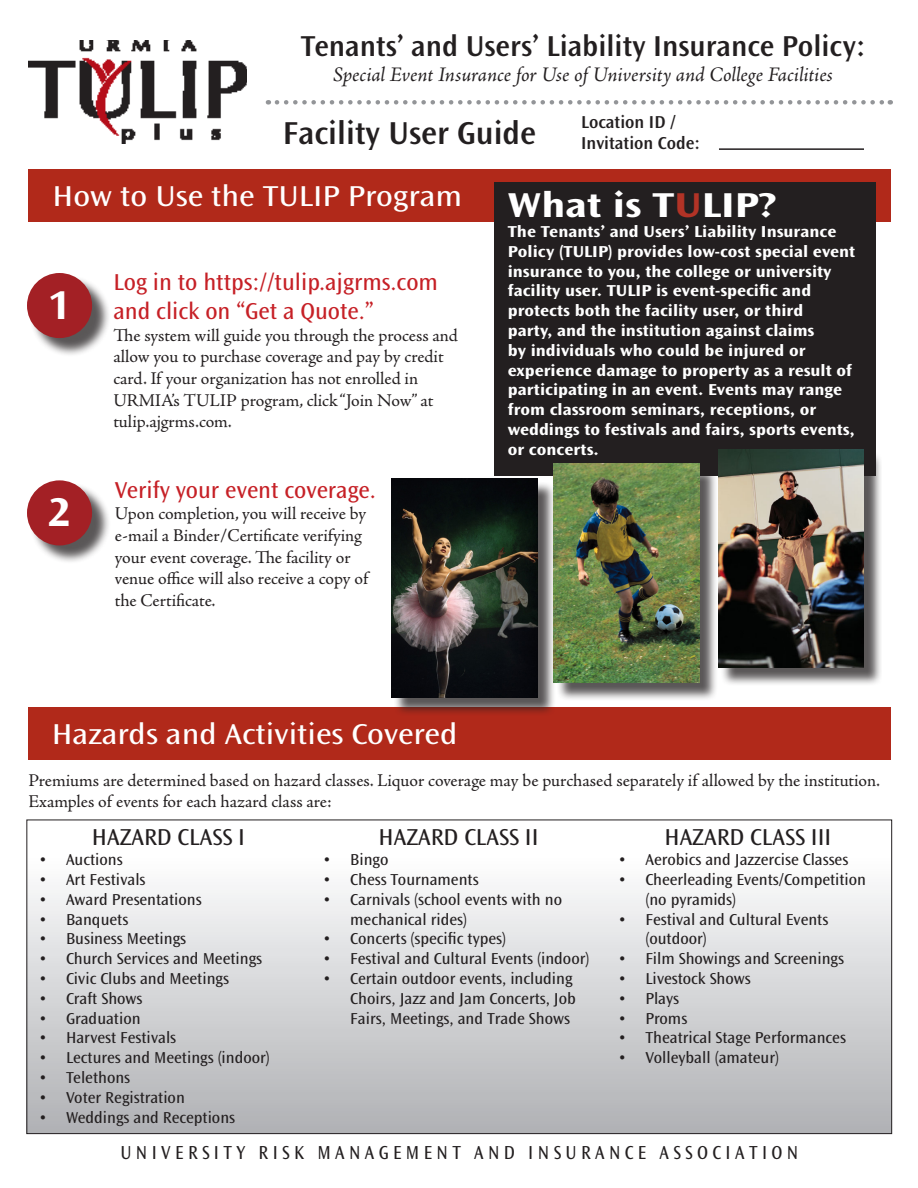
<style>
.page{position:relative;width:918px;height:1188px;background:#fff}
.page>*{position:absolute;margin:0;border:0;box-sizing:border-box;transform-origin:0 0}
.t1{font:700 42px "Ocean Sans Std";color:#fff}
.Ques{font:700 36px "Ocean Sans Std";color:#fff;scale:1.2 1}
.t2{font:600 33px "Ocean Sans Std";color:#231f20}
.t3{font:30px "Ocean Sans Std";color:#fff;scale:1.1 1}
.t4{font:600 30px "Ocean Sans Std";color:#231f20}
.t5{font:24px/28.8px "Ocean Sans Std";color:#c62026}
.t6{font:24px "Ocean Sans Std";color:#231f20}
.t7{font:italic 21px "Adobe Jenson Pro";letter-spacing:-.005em;color:#231f20}
.t8{font:19.65px "Ocean Sans Std";color:#231f20;scale:.92 1}
.t9{font:18px/21.6px "Adobe Jenson Pro";letter-spacing:-.005em;color:#231f20}
.t10{font:600 18px/21.6px "Ocean Sans Std";color:#231f20}
.t11{font:16.5px/19.8px "Ocean Sans Std";color:#231f20}
.t12{font:700 16.5px/19.8px "Ocean Sans Std";color:#fff;scale:1.1 1}
.s1{color:#b23326}
</style>
<div class="page">
<svg style="left:277px;top:100px;width:614px;height:5px"></svg>
<div style="left:28px;top:170px;width:863px;height:52px;background:#b1291a"></div>
<hr style="left:719px;top:148px;width:145px;height:2px;background:#231f20">
<img style="left:28px;top:40px;width:219px;height:104px">
<div style="left:494px;top:183px;width:382px;height:293px;background:#231f20"></div>
<div style="left:28px;top:708px;width:862px;height:52px;background:#b1291a"></div>
<div style="left:27px;top:820px;width:865px;height:314px;background:linear-gradient(to bottom,#fff,#b0b1b5)"></div>
<div style="left:29px;top:275px;width:82px;height:82px;background:#231f20;opacity:.75"></div>
<div style="left:27px;top:273px;width:65px;height:65px;background:#a32025;border-radius:50%"></div>
<div style="left:29px;top:483px;width:82px;height:81px;background:#231f20;opacity:.75"></div>
<div style="left:27px;top:480px;width:65px;height:65px;background:#a32025;border-radius:50%"></div>
<div style="left:720px;top:451px;width:162px;height:235px;background:#231f20;opacity:.75"></div>
<img style="left:718px;top:449px;width:146px;height:219px">
<div style="left:394px;top:481px;width:162px;height:235px;background:#231f20;opacity:.75"></div>
<img style="left:391px;top:479px;width:146px;height:219px">
<div style="left:556px;top:466px;width:162px;height:235px;background:#231f20;opacity:.75"></div>
<img style="left:554px;top:464px;width:145px;height:218px">
<p class="t4" style="left:301px;top:30px;width:566px">Tenants’ and Users’ Liability Insurance Policy:</p>
<p class="t7" style="left:333px;top:63px;width:501px">Special Event Insurance for Use of University and College Facilities</p>
<p class="t2" style="left:283px;top:115px;width:255px">Facility User Guide</p>
<p class="t10" style="left:581px;top:111px;width:120px">Location ID /<br>Invitation Code:</p>
<p class="t3" style="left:53px;top:180px;width:374px">How to Use the TULIP Program</p>
<p class="t1" style="left:48px;top:281px;width:23px">1</p>
<p class="t1" style="left:48px;top:489px;width:23px">2</p>
<p class="t5" style="left:113px;top:268px;width:326px">Log in to https://tulip.ajgrms.com and click on “Get a Quote.”</p>
<p class="t9" style="left:113px;top:325px;width:346px">The system will guide you through the process and allow you to purchase coverage and pay by credit card. If your organization has not enrolled in</p>
<p class="t9" style="left:113px;top:389px;width:322px">URMIA’s TULIP program, click “Join Now” at</p>
<p class="t9" style="left:113px;top:411px;width:120px">tulip.ajgrms.com.</p>
<p class="t5" style="left:115px;top:476px;width:262px">Verify your event coverage.</p>
<p class="t9" style="left:115px;top:503px;width:255px">Upon completion, you will receive by e-mail a Binder/Certificate verifying your event coverage. The facility or venue office will also receive a copy of the Certificate.</p>
<p class="Ques" style="left:508px;top:185px;width:225px">What is T<span class="s1">U</span>LIP?</p>
<p class="t12" style="left:508px;top:222px;width:317px">The Tenants’ and Users’ Liability Insurance Policy (TULIP) provides low-cost special event insurance to you, the college or university facility user. TULIP is event-specific and protects both the facility user, or third<br>party, and the institution against claims<br>by individuals who could be injured or experience damage to property as a result of participating in an event. Events may range from classroom seminars, receptions, or weddings to festivals and fairs, sports events, or concerts.</p>
<p class="t3" style="left:52px;top:718px;width:370px">Hazards and Activities Covered</p>
<p class="t9" style="left:28px;top:769px;width:853px">Premiums are determined based on hazard classes. Liquor coverage may be purchased separately if allowed by the institution.<br>Examples of events for each hazard class are:</p>
<p class="t6" style="left:92px;top:824px;width:155px">HAZARD CLASS I</p>
<p class="t11" style="left:39px;top:850px;width:85px">• Auctions</p>
<p class="t11" style="left:39px;top:870px;width:108px">• Art Festivals</p>
<p class="t11" style="left:39px;top:890px;width:164px">• Award Presentations</p>
<p class="t11" style="left:39px;top:909px;width:91px">• Banquets</p>
<p class="t11" style="left:39px;top:929px;width:149px">• Business Meetings</p>
<p class="t11" style="left:39px;top:949px;width:225px">• Church Services and Meetings</p>
<p class="t11" style="left:39px;top:969px;width:191px">• Civic Clubs and Meetings</p>
<p class="t11" style="left:39px;top:989px;width:105px">• Craft Shows</p>
<p class="t11" style="left:39px;top:1008px;width:103px">• Graduation</p>
<p class="t11" style="left:39px;top:1028px;width:139px">• Harvest Festivals</p>
<p class="t11" style="left:39px;top:1048px;width:232px">• Lectures and Meetings (indoor)</p>
<p class="t11" style="left:39px;top:1068px;width:93px">• Telethons</p>
<p class="t11" style="left:39px;top:1088px;width:147px">• Voter Registration</p>
<p class="t11" style="left:39px;top:1107px;width:198px">• Weddings and Receptions</p>
<p class="t6" style="left:379px;top:824px;width:161px">HAZARD CLASS II</p>
<p class="t11" style="left:323px;top:850px;width:67px">• Bingo</p>
<p class="t11" style="left:323px;top:870px;width:157px">• Chess Tournaments</p>
<p class="t11" style="left:350px;top:890px;width:213px;text-indent:-27px">• Carnivals (school events with no mechanical rides)</p>
<p class="t11" style="left:323px;top:929px;width:184px">• Concerts (specific types)</p>
<p class="t11" style="left:323px;top:949px;width:268px">• Festival and Cultural Events (indoor)</p>
<p class="t11" style="left:350px;top:969px;width:227px;text-indent:-27px">• Certain outdoor events, including<br>Choirs, Jazz and Jam Concerts, Job<br>Fairs, Meetings, and Trade Shows</p>
<p class="t6" style="left:665px;top:824px;width:168px">HAZARD CLASS III</p>
<p class="t11" style="left:618px;top:850px;width:231px">• Aerobics and Jazzercise Classes</p>
<p class="t11" style="left:645px;top:870px;width:222px;text-indent:-27px">• Cheerleading Events/Competition (no pyramids)</p>
<p class="t11" style="left:645px;top:909px;width:184px;text-indent:-27px">• Festival and Cultural Events (outdoor)</p>
<p class="t11" style="left:618px;top:949px;width:227px">• Film Showings and Screenings</p>
<p class="t11" style="left:618px;top:969px;width:134px">• Livestock Shows</p>
<p class="t11" style="left:618px;top:989px;width:62px">• Plays</p>
<p class="t11" style="left:618px;top:1008px;width:70px">• Proms</p>
<p class="t11" style="left:618px;top:1028px;width:229px">• Theatrical Stage Performances</p>
<p class="t11" style="left:618px;top:1048px;width:162px">• Volleyball (amateur)</p>
<p class="t8" style="left:120px;top:1142px;width:739px">U N I V E R S I T Y R I S K M A N A G E M E N T A N D I N S U R A N C E A S S O C I A T I O N</p>
</div>
